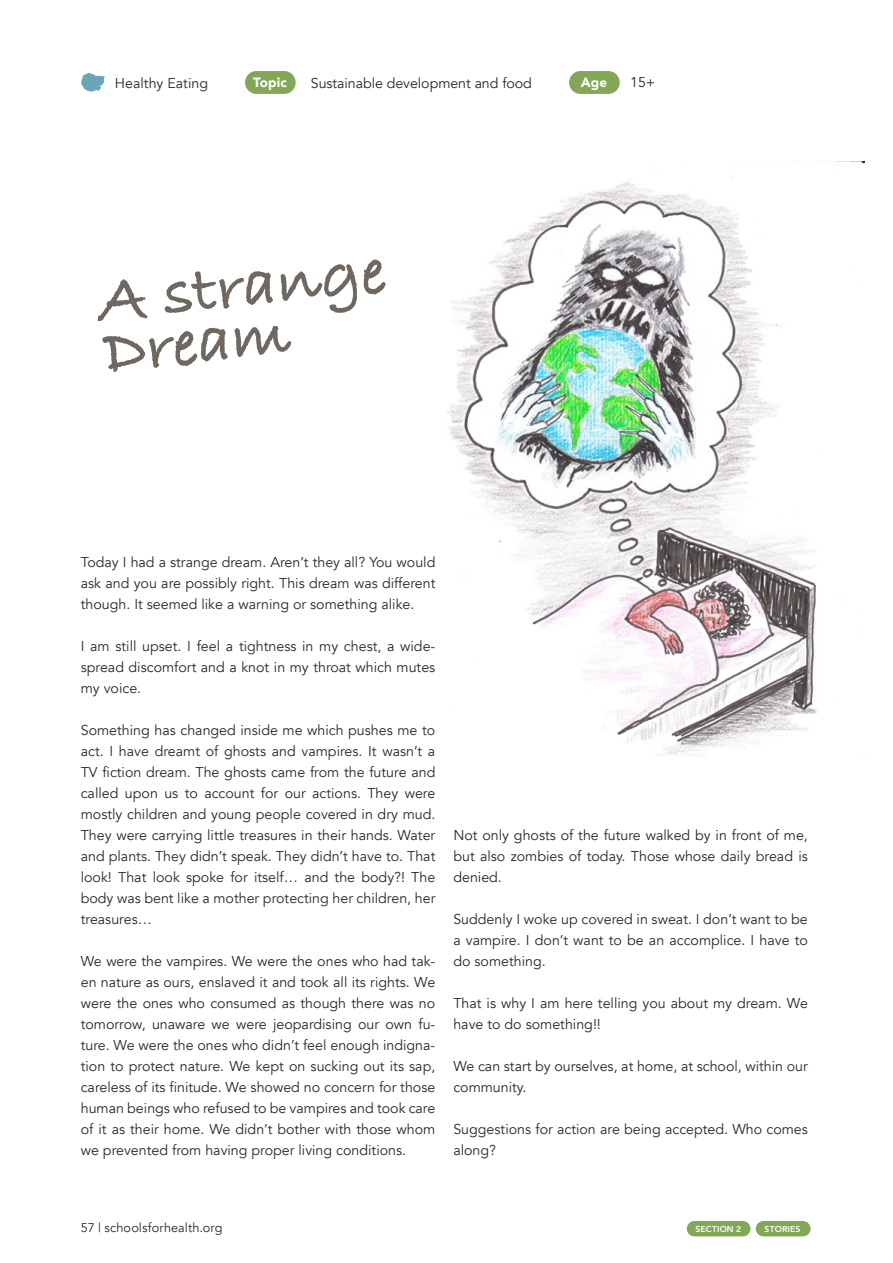
<style>
.page{position:relative;width:893px;height:1263px;background:#fff}
.page>*{position:absolute;margin:0;border:0;box-sizing:border-box;transform-origin:0 0}
.t1{font:700 67.8px/51.4px "Bradley Hand ITCTT";color:#6f6861}
.t2{font:14.25px/21px "Avenir";color:#292929;text-align:justify}
.t3{font:900 13.5px "Avenir";letter-spacing:.005em;color:#fff}
.t4{font:12.75px "Avenir";letter-spacing:.01em;color:#292929}
.t5{font:800 8.55px "Avenir";letter-spacing:.025em;color:#fff}
</style>
<div class="page">
<div style="left:687px;top:1221px;width:63px;height:15px;background:#82a757;border-radius:8px"></div>
<div style="left:756px;top:1221px;width:55px;height:15px;background:#82a757;border-radius:8px"></div>
<div style="left:245px;top:71px;width:51px;height:23px;background:#82a757;border-radius:11px"></div>
<div style="left:569px;top:71px;width:51px;height:23px;background:#82a757;border-radius:11px"></div>
<svg style="left:81px;top:72px;width:24px;height:20px"></svg>
<img style="left:446px;top:161px;width:418px;height:594px">
<p class="t2" style="left:115px;top:73px;width:95px">Healthy Eating</p>
<p class="t3" style="left:253px;top:71px;width:35px">Topic</p>
<p class="t2" style="left:311px;top:73px;width:223px">Sustainable development and food</p>
<p class="t3" style="left:581px;top:71px;width:28px">Age</p>
<p class="t2" style="left:630px;top:72px;width:27px">15+</p>
<h1 class="t1" style="left:95px;top:272px;width:290px;rotate:-6deg">A strange<br>Dream</h1>
<p class="t2" style="left:81px;top:552px;width:356px">Today I had a strange dream. Aren’t they all? You would ask and you are possibly right. This dream was different though. It seemed like a warning or something alike.</p>
<p class="t2" style="left:81px;top:636px;width:356px">I am still upset. I feel a tightness in my chest, a wide&shy;spread discomfort and a knot in my throat which mutes my voice.</p>
<p class="t2" style="left:81px;top:720px;width:356px">Something has changed inside me which pushes me to act. I have dreamt of ghosts and vampires. It wasn’t a TV fiction dream. The ghosts came from the future and called upon us to account for our actions. They were mostly children and young people covered in dry mud.<br>They were carrying little treasures in their hands. Water and plants. They didn’t speak. They didn’t have to. That look! That look spoke for itself… and the body?! The body was bent like a mother protecting her children, her treasures…</p>
<p class="t2" style="left:81px;top:951px;width:356px">We were the vampires. We were the ones who had tak&shy;en nature as ours, enslaved it and took all its rights. We were the ones who consumed as though there was no tomorrow, unaware we were jeopardising our own fu&shy;ture. We were the ones who didn’t feel enough indigna&shy;tion to protect nature. We kept on sucking out its sap, careless of its finitude. We showed no concern for those human beings who refused to be vampires and took care of it as their home. We didn’t bother with those whom we prevented from having proper living conditions.</p>
<p class="t2" style="left:453px;top:825px;width:356px">Not only ghosts of the future walked by in front of me, but also zombies of today. Those whose daily bread is denied.</p>
<p class="t2" style="left:453px;top:909px;width:356px">Suddenly I woke up covered in sweat. I don’t want to be a vampire. I don’t want to be an accomplice. I have to do something.</p>
<p class="t2" style="left:453px;top:993px;width:356px">That is why I am here telling you about my dream. We have to do something!!</p>
<p class="t2" style="left:453px;top:1056px;width:356px">We can start by ourselves, at home, at school, within our community.</p>
<p class="t2" style="left:453px;top:1119px;width:356px">Suggestions for action are being accepted. Who comes along?</p>
<p class="t4" style="left:81px;top:1220px;width:143px">57 | schoolsforhealth.org</p>
<p class="t5" style="left:695px;top:1222px;width:47px">SECTION 2</p>
<p class="t5" style="left:765px;top:1222px;width:37px">STORIES</p>
</div>
